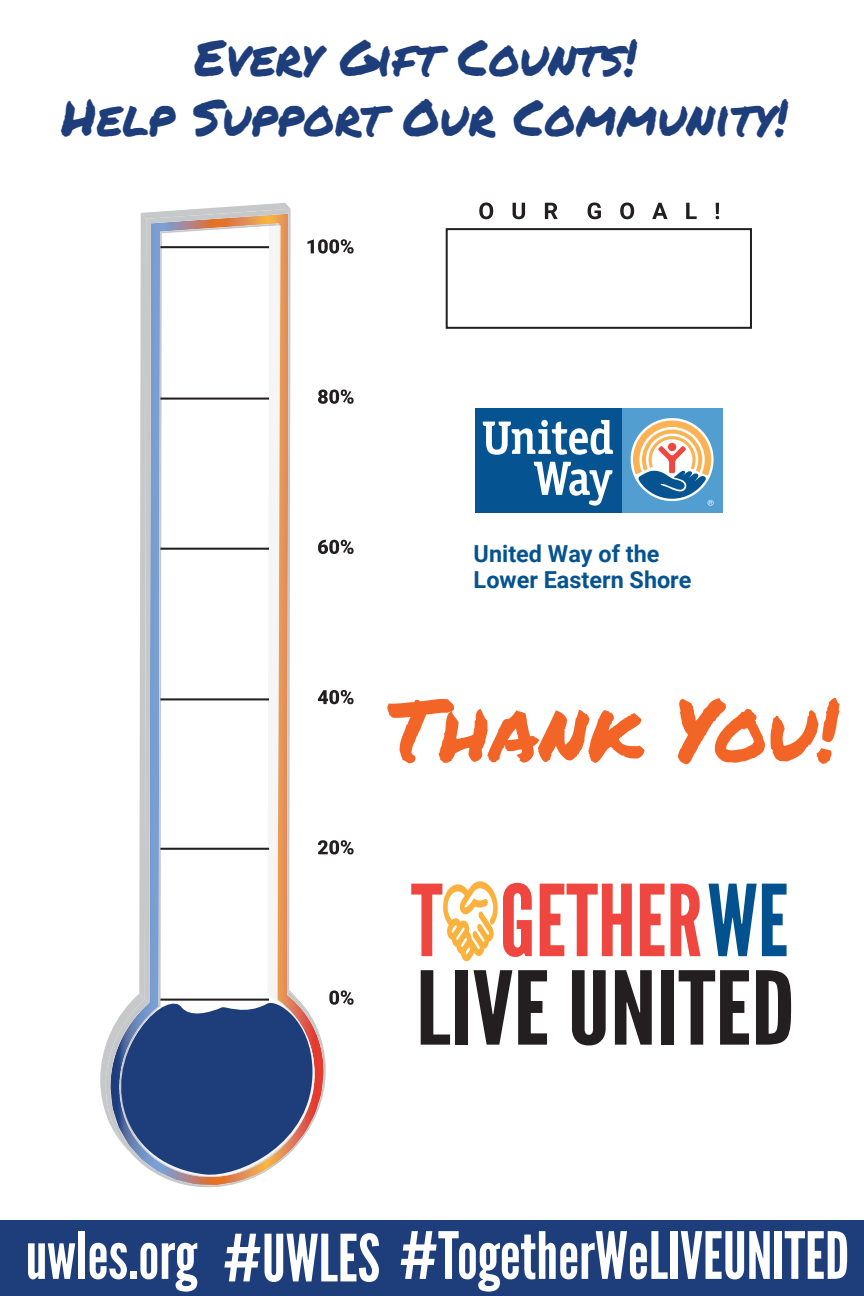
<style>
.page{position:relative;width:864px;height:1296px;background:#fff}
.page>*{position:absolute;margin:0;border:0;box-sizing:border-box;transform-origin:0 0}
.t1{font:85.7px "Permanent Marker";color:#f26527}
.t2{font:50px/60px "Permanent Marker";color:#1e3d7b;text-align:center}
.t3{font:700 23.4px/25.1px "Roboto";color:#055391}
</style>
<div class="page">
<div style="left:0;top:1220px;width:864px;height:76px;background:#1e3d7b"></div>
<div style="left:446px;top:228px;width:306px;height:101px;border:2px solid #231f20"></div>
<svg style="left:479px;top:202px;width:14px;height:17px"></svg>
<svg style="left:513px;top:203px;width:12px;height:16px"></svg>
<svg style="left:545px;top:203px;width:13px;height:16px"></svg>
<svg style="left:588px;top:202px;width:13px;height:17px"></svg>
<svg style="left:620px;top:202px;width:14px;height:17px"></svg>
<svg style="left:652px;top:203px;width:16px;height:16px"></svg>
<svg style="left:686px;top:203px;width:11px;height:16px"></svg>
<svg style="left:716px;top:203px;width:3px;height:16px"></svg>
<div style="left:622px;top:408px;width:100px;height:104px;background:#529ed0"></div>
<div style="left:475px;top:408px;width:147px;height:104px;background:#055391"></div>
<svg style="left:534px;top:462px;width:79px;height:44px"></svg>
<svg style="left:483px;top:420px;width:130px;height:35px"></svg>
<svg style="left:633px;top:421px;width:81px;height:85px"></svg>
<svg style="left:100px;top:203px;width:254px;height:984px"></svg>
<svg style="left:421px;top:970px;width:29px;height:75px"></svg>
<div style="left:455px;top:970px;width:13px;height:75px;background:#231f20"></div>
<svg style="left:474px;top:970px;width:38px;height:75px"></svg>
<svg style="left:518px;top:970px;width:29px;height:75px"></svg>
<svg style="left:572px;top:970px;width:34px;height:75px"></svg>
<svg style="left:615px;top:970px;width:37px;height:75px"></svg>
<div style="left:661px;top:970px;width:13px;height:75px;background:#231f20"></div>
<svg style="left:679px;top:970px;width:70px;height:75px"></svg>
<svg style="left:756px;top:970px;width:35px;height:75px"></svg>
<svg style="left:411px;top:881px;width:121px;height:80px"></svg>
<svg style="left:540px;top:884px;width:92px;height:72px"></svg>
<svg style="left:640px;top:884px;width:25px;height:72px"></svg>
<svg style="left:671px;top:884px;width:30px;height:72px"></svg>
<svg style="left:709px;top:884px;width:78px;height:72px"></svg>
<svg style="left:401px;top:1231px;width:267px;height:61px"></svg>
<div style="left:671px;top:1231px;width:7px;height:48px;background:#fff"></div>
<svg style="left:681px;top:1231px;width:89px;height:48px"></svg>
<div style="left:775px;top:1231px;width:7px;height:48px;background:#fff"></div>
<svg style="left:785px;top:1231px;width:62px;height:48px"></svg>
<svg style="left:28px;top:1243px;width:47px;height:36px"></svg>
<div style="left:78px;top:1231px;width:7px;height:48px;background:#fff"></div>
<svg style="left:90px;top:1243px;width:37px;height:36px"></svg>
<div style="left:130px;top:1272px;width:7px;height:7px;background:#fff"></div>
<svg style="left:140px;top:1243px;width:57px;height:49px"></svg>
<svg style="left:224px;top:1233px;width:155px;height:49px"></svg>
<p class="t2" style="left:62px;top:26px;width:728px">Every Gift Counts!<br>Help Support Our Community!</p>
<p class="t3" style="left:474px;top:541px;width:219px">United Way of the<br>Lower Eastern Shore</p>
<h1 class="t1" style="left:387px;top:666px;width:453px">Thank You!</h1>
</div>
